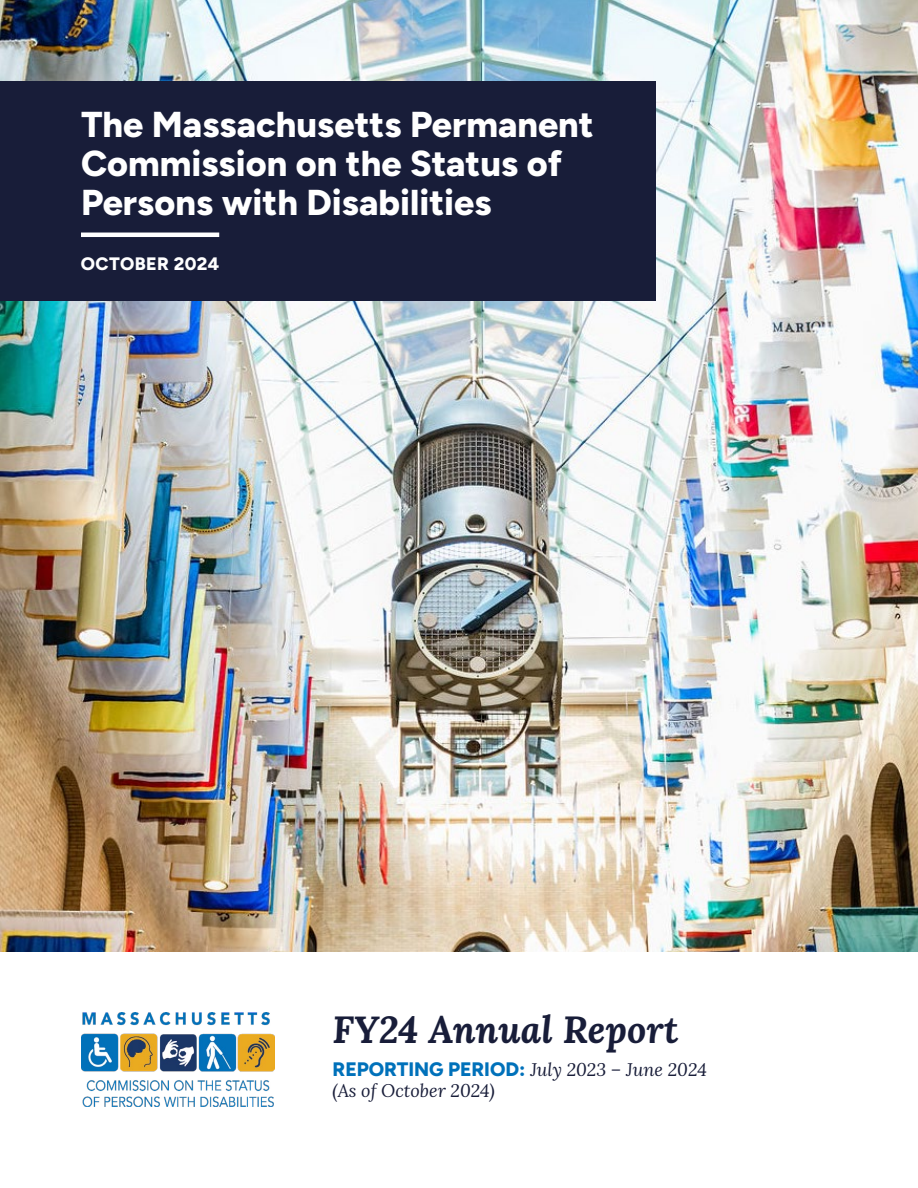
<style>
.page{position:relative;width:918px;height:1188px;background:#fff}
.page>*{position:absolute;margin:0;border:0;box-sizing:border-box;transform-origin:0 0}
.t1{font:italic 700 37.5px "Lora";color:#181d39}
.t2{font:800 36px/39px "Figtree";color:#fff}
.t3{font:italic 18px/21px "Lora";color:#181d39}
.t4{font:800 18px "Figtree";letter-spacing:.02em;color:#fff}
.s1{font-family:"Figtree";font-weight:800;font-style:normal;font-size:19.5px;color:#0071ba}
</style>
<div class="page">
<img style="left:0;top:0;width:918px;height:951px">
<div style="left:0;top:81px;width:656px;height:219px;background:#181d39"></div>
<img style="left:81px;top:1013px;width:194px;height:94px">
<hr style="left:81px;top:233px;width:138px;height:4px;background:#fff">
<p class="t2" style="left:81px;top:104px;width:514px">The Massachusetts Permanent<br>Commission on the Status of<br>Persons with Disabilities</p>
<p class="t4" style="left:81px;top:252px;width:140px">OCTOBER 2024</p>
<p class="t1" style="left:333px;top:1002px;width:348px">FY24 Annual Report</p>
<p class="t3" style="left:333px;top:1059px;width:376px"><span class="s1">REPORTING PERIOD:</span> July 2023 – June 2024 (As of October 2024)</p>
</div>
